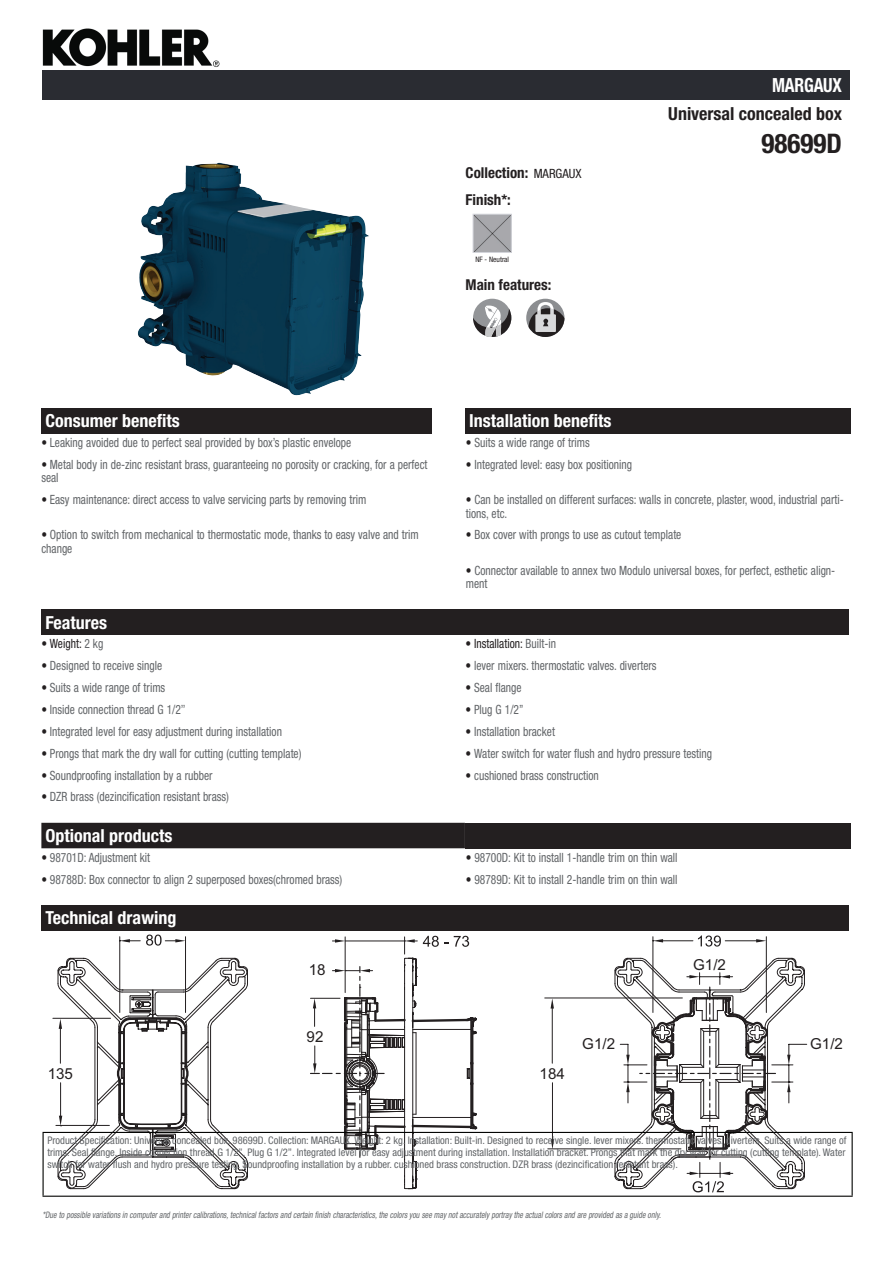
<style>
.page{position:relative;width:893px;height:1263px;background:#fff}
.page>*{position:absolute;margin:0;border:0;box-sizing:border-box;transform-origin:0 0}
.t1{font:700 condensed 27px "Helvetica Neue LT Std";color:#231f20}
.t2{font:700 condensed 19.5px "Helvetica Neue LT Std";letter-spacing:-.01em;color:#fff;scale:.9 1}
.t3{font:700 condensed 18px "Helvetica Neue LT Std";color:#fff}
.t4{font:700 condensed 18px "Helvetica Neue LT Std";color:#231f20}
.t5{font:15.15px "Arial";color:#231f20}
.t6{font:700 condensed 15px/27.8px "Helvetica Neue LT Std";color:#231f20}
.t7{font:condensed 12.75px/13.5px "Helvetica Neue LT Std";color:#626568;scale:.9 1}
.t8{font:condensed 12.75px "Helvetica Neue LT Std";color:#231f20;scale:.9 1}
.t9{font:condensed 10.5px/12px "Helvetica Neue LT Std";color:#626568;text-align:justify}
.t10{font:italic condensed 9px "Helvetica Neue LT Std";color:#626568;scale:.87 1}
.t11{font:condensed 7.5px "Helvetica Neue LT Std";color:#231f20}
.s1{font-weight:400;font-size:12.75px}
.s2{color:#231f20}
.s3{color:#626568}
</style>
<div class="page">
<img style="left:42px;top:28px;width:188px;height:53px">
<img style="left:138px;top:163px;width:231px;height:233px">
<img style="left:475px;top:216px;width:35px;height:35px">
<div style="left:473px;top:214px;width:39px;height:39px;border:1px solid #d3d4da"></div>
<div style="left:473px;top:299px;width:38px;height:38px;background:#939598;border-radius:50%"></div>
<svg style="left:473px;top:306px;width:38px;height:31px"></svg>
<div style="left:526px;top:299px;width:38px;height:38px;background:#8b8d90;border-radius:50%"></div>
<svg style="left:529px;top:302px;width:35px;height:35px"></svg>
<div style="left:41px;top:408px;width:391px;height:25px;background:#231f20"></div>
<div style="left:465px;top:408px;width:385px;height:25px;background:#231f20"></div>
<div style="left:41px;top:610px;width:808px;height:25px;background:#231f20"></div>
<div style="left:41px;top:823px;width:424px;height:25px;background:#231f20"></div>
<div style="left:465px;top:823px;width:385px;height:25px;background:#231f20"></div>
<div style="left:41px;top:905px;width:808px;height:25px;background:#231f20"></div>
<svg style="left:147px;top:934px;width:14px;height:2px"></svg>
<svg style="left:551px;top:998px;width:3px;height:10px"></svg>
<svg style="left:551px;top:1139px;width:3px;height:9px"></svg>
<hr style="left:545px;top:997px;width:137px;height:1px;background:#231f20">
<hr style="left:548px;top:1148px;width:133px;height:1px;background:#231f20">
<hr style="left:552px;top:1005px;width:1px;height:58px;background:#231f20">
<hr style="left:552px;top:1083px;width:1px;height:60px;background:#231f20">
<svg style="left:310px;top:936px;width:169px;height:253px"></svg>
<svg style="left:57px;top:957px;width:191px;height:232px"></svg>
<svg style="left:756px;top:939px;width:10px;height:3px"></svg>
<hr style="left:766px;top:937px;width:1px;height:75px;background:#231f20">
<hr style="left:652px;top:937px;width:1px;height:75px;background:#231f20">
<hr style="left:725px;top:940px;width:35px;height:1px;background:#231f20">
<hr style="left:659px;top:940px;width:34px;height:1px;background:#231f20">
<svg style="left:653px;top:939px;width:10px;height:3px"></svg>
<svg style="left:698px;top:935px;width:23px;height:11px"></svg>
<svg style="left:614px;top:957px;width:193px;height:235px"></svg>
<div style="left:43px;top:71px;width:807px;height:29px;background:#2a2c32"></div>
<hr style="left:43px;top:1132px;width:810px;height:1px;background:#040503">
<hr style="left:43px;top:1133px;width:1px;height:62px;background:#040503">
<hr style="left:852px;top:1133px;width:1px;height:62px;background:#040503">
<hr style="left:43px;top:1195px;width:810px;height:2px;background:#040503">
<h2 class="t2" style="left:772px;top:74px;width:79px">MARGAUX</h2>
<h3 class="t4" style="left:668px;top:103px;width:175px">Universal concealed box</h3>
<p class="t6" style="left:466px;top:158px;width:117px">Collection: <span class="s1">MARGAUX<br></span>Finish*:</p>
<p class="t11" style="left:475px;top:255px;width:35px">NF - Neutral</p>
<p class="t6" style="left:466px;top:271px;width:87px">Main features:</p>
<h1 class="t1" style="left:762px;top:127px;width:82px">98699D</h1>
<h3 class="t3" style="left:46px;top:410px;width:136px">Consumer benefits</h3>
<h3 class="t3" style="left:469px;top:410px;width:144px">Installation benefits</h3>
<p class="t7" style="left:41px;top:436px;width:346px"><span class="s2">•</span> Leaking avoided due to perfect seal provided by box’s plastic envelope</p>
<p class="t7" style="left:466px;top:436px;width:139px"><span class="s2">•</span> Suits a wide range of trims</p>
<p class="t7" style="left:41px;top:457px;width:431px"><span class="s2">•</span> Metal body in de-zinc resistant brass, guaranteeing no porosity or cracking, for a perfect seal</p>
<p class="t7" style="left:466px;top:457px;width:186px"><span class="s2">•</span> Integrated level: easy box positioning</p>
<p class="t7" style="left:41px;top:493px;width:363px"><span class="s2">•</span> Easy maintenance: direct access to valve servicing parts by removing trim</p>
<p class="t7" style="left:466px;top:493px;width:421px"><span class="s2">•</span> Can be installed on different surfaces: walls in concrete, plaster, wood, industrial parti&shy;tions, etc.</p>
<p class="t7" style="left:41px;top:528px;width:421px"><span class="s2">•</span> Option to switch from mechanical to thermostatic mode, thanks to easy valve and trim change</p>
<p class="t7" style="left:466px;top:528px;width:241px"><span class="s2">•</span> Box cover with prongs to use as cutout template</p>
<p class="t7" style="left:466px;top:563px;width:412px"><span class="s2">•</span> Connector available to annex two Modulo universal boxes, for perfect, esthetic align&shy;ment</p>
<h3 class="t3" style="left:46px;top:611px;width:63px">Features</h3>
<p class="t8" style="left:41px;top:637px;width:70px">• Weight: <span class="s3">2 kg</span></p>
<p class="t8" style="left:466px;top:637px;width:102px">• Installation: <span class="s3">Built-in</span></p>
<p class="t7" style="left:41px;top:659px;width:136px"><span class="s2">•</span> Designed to receive single</p>
<p class="t7" style="left:466px;top:659px;width:214px"><span class="s2">•</span> lever mixers. thermostatic valves. diverters</p>
<p class="t7" style="left:41px;top:681px;width:139px"><span class="s2">•</span> Suits a wide range of trims</p>
<p class="t7" style="left:466px;top:681px;width:64px"><span class="s2">•</span> Seal flange</p>
<p class="t7" style="left:41px;top:703px;width:162px"><span class="s2">•</span> Inside connection thread G 1/2’’</p>
<p class="t7" style="left:466px;top:703px;width:66px"><span class="s2">•</span> Plug G 1/2’’</p>
<p class="t7" style="left:41px;top:724px;width:269px"><span class="s2">•</span> Integrated level for easy adjustment during installation</p>
<p class="t7" style="left:466px;top:724px;width:101px"><span class="s2">•</span> Installation bracket</p>
<p class="t7" style="left:41px;top:746px;width:290px"><span class="s2">•</span> Prongs that mark the dry wall for cutting (cutting template)</p>
<p class="t7" style="left:466px;top:746px;width:275px"><span class="s2">•</span> Water switch for water flush and hydro pressure testing</p>
<p class="t7" style="left:41px;top:768px;width:192px"><span class="s2">•</span> Soundproofing installation by a rubber</p>
<p class="t7" style="left:466px;top:768px;width:150px"><span class="s2">•</span> cushioned brass construction</p>
<p class="t7" style="left:41px;top:790px;width:210px"><span class="s2">•</span> DZR brass (dezincification resistant brass)</p>
<h3 class="t3" style="left:46px;top:825px;width:128px">Optional products</h3>
<p class="t7" style="left:41px;top:850px;width:122px"><span class="s2">•</span> 98701D: Adjustment kit</p>
<p class="t7" style="left:466px;top:850px;width:237px"><span class="s2">•</span> 98700D: Kit to install 1-handle trim on thin wall</p>
<p class="t7" style="left:41px;top:872px;width:336px"><span class="s2">•</span> 98788D: Box connector to align 2 superposed boxes(chromed brass)</p>
<p class="t7" style="left:466px;top:872px;width:237px"><span class="s2">•</span> 98789D: Kit to install 2-handle trim on thin wall</p>
<h3 class="t3" style="left:46px;top:907px;width:132px">Technical drawing</h3>
<p class="t5" style="left:309px;top:960px;width:18px">18</p>
<p class="t5" style="left:693px;top:955px;width:34px">G1/2</p>
<p class="t5" style="left:48px;top:1063px;width:27px">135</p>
<p class="t5" style="left:307px;top:1027px;width:18px">92</p>
<p class="t5" style="left:540px;top:1063px;width:27px">184</p>
<p class="t5" style="left:582px;top:1034px;width:34px">G1/2</p>
<p class="t5" style="left:810px;top:1034px;width:34px">G1/2</p>
<p class="t9" style="left:47px;top:1134px;width:800px">Product Specification: Universal concealed box. 98699D. Collection: MARGAUX. Weight: 2 kg. Installation: Built-in. Designed to receive single. lever mixers. thermostatic valves. diverters. Suits a wide range of trims. Seal flange. Inside connection thread G 1/2’’. Plug G 1/2’’. Integrated level for easy adjustment during installation. Installation bracket. Prongs that mark the dry wall for cutting (cutting template). Water switch for water flush and hydro pressure testing. Soundproofing installation by a rubber. cushioned brass construction. DZR brass (dezincification resistant brass).</p>
<p class="t10" style="left:43px;top:1210px;width:714px">*Due to possible variationsin computerand printercalibrations,technicalfactorsand certain finish characteristics,the colorsyou see maynotaccuratelyportraythe actualcolorsand are provided asa guide only.</p>
</div>
